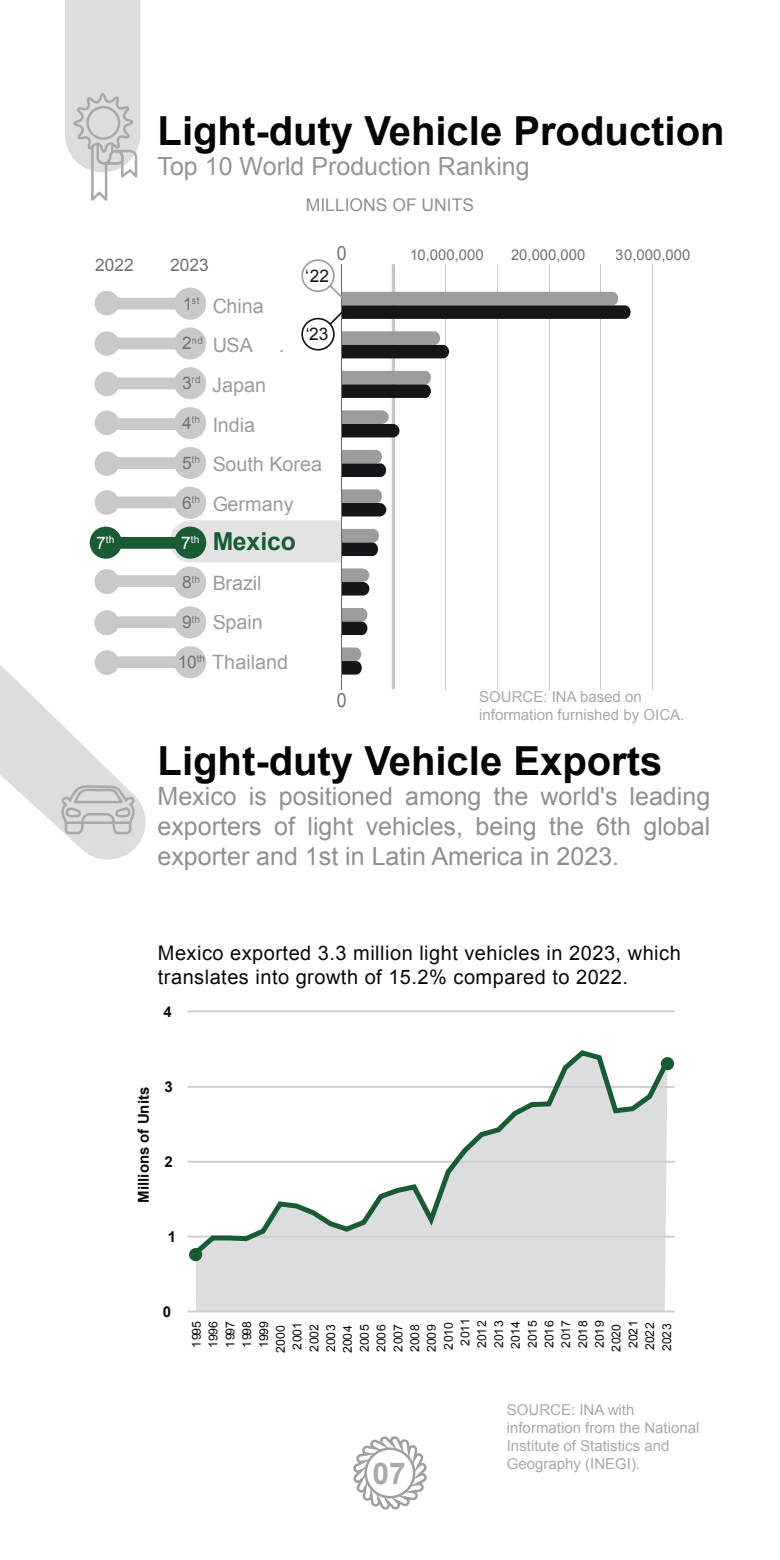
<style>
.page{position:relative;width:780px;height:1560px;background:#fff}
.page>*{position:absolute;margin:0;border:0;box-sizing:border-box;transform-origin:0 0}
.t1{font:700 40px "Arial";color:#040503}
.t2{font:700 30px "Arial";color:#a8a9ad}
.t3{font:25px/30px "Arial";color:#8e9094;text-align:justify}
.t4{font:25px "Arial";color:#939598}
.t5{font:700 24.75px "Arial";color:#195b32}
.t6{font:20px/24px "Arial";letter-spacing:.025em;color:#0b090c}
.t7{font:19.75px/39.5px "Arial";color:#9b9c9e}
.t8{font:19.75px "Arial";color:#717275;scale:.89 1}
.t9{font:17.5px "Arial";color:#8e9094}
.t10{font:17.25px "Arial";color:#717275}
.t11{font:17.25px "Arial";color:#18151a}
.t12{font:15px/18px "Arial";color:#a8a9ad}
.t13{font:700 15px "Arial";color:#0b090c}
.t14{font:14.75px "Arial";color:#717275}
.t15{font:12.25px "Arial";letter-spacing:.05em;color:#0b090c}
.t16{font:10px "Arial";color:#717275}
.t17{font:10px "Arial";color:#fff}
.s1{font-size:17.25px}
</style>
<div class="page">
<svg style="left:353px;top:1436px;width:74px;height:74px"></svg>
<div style="left:364px;top:1447px;width:51px;height:51px;border:2px solid #9d9fa2;border-radius:50%"></div>
<svg style="left:65px;top:0;width:75px;height:201px"></svg>
<div style="left:86px;top:106px;width:34px;height:34px;border:2px solid #a8a9ad;border-radius:50%"></div>
<svg style="left:0;top:662px;width:146px;height:198px"></svg>
<div style="left:98px;top:457px;width:98px;height:12px;background:#c9c9c9;border-radius:6px"></div>
<div style="left:98px;top:496px;width:98px;height:12px;background:#c9c9c9;border-radius:6px"></div>
<div style="left:98px;top:575px;width:98px;height:12px;background:#c9c9c9;border-radius:6px"></div>
<div style="left:98px;top:616px;width:98px;height:12px;background:#c9c9c9;border-radius:6px"></div>
<div style="left:98px;top:656px;width:98px;height:12px;background:#c9c9c9;border-radius:6px"></div>
<div style="left:98px;top:537px;width:98px;height:11px;background:#195b32;border-radius:6px"></div>
<div style="left:98px;top:298px;width:98px;height:11px;background:#c9c9c9;border-radius:6px"></div>
<div style="left:98px;top:337px;width:98px;height:12px;background:#c9c9c9;border-radius:6px"></div>
<div style="left:98px;top:377px;width:98px;height:12px;background:#c9c9c9;border-radius:6px"></div>
<div style="left:98px;top:418px;width:98px;height:12px;background:#c9c9c9;border-radius:6px"></div>
<div style="left:174px;top:287px;width:32px;height:32px;background:#c9c9c9;border-radius:50%"></div>
<div style="left:95px;top:291px;width:24px;height:24px;background:#c9c9c9;border-radius:50%"></div>
<div style="left:95px;top:331px;width:24px;height:25px;background:#c9c9c9;border-radius:50%"></div>
<div style="left:95px;top:371px;width:24px;height:25px;background:#c9c9c9;border-radius:50%"></div>
<div style="left:95px;top:650px;width:24px;height:24px;background:#c9c9c9;border-radius:50%"></div>
<div style="left:95px;top:451px;width:24px;height:25px;background:#c9c9c9;border-radius:50%"></div>
<div style="left:95px;top:410px;width:24px;height:25px;background:#c9c9c9;border-radius:50%"></div>
<div style="left:95px;top:610px;width:24px;height:25px;background:#c9c9c9;border-radius:50%"></div>
<div style="left:95px;top:569px;width:24px;height:25px;background:#c9c9c9;border-radius:50%"></div>
<div style="left:95px;top:490px;width:24px;height:25px;background:#c9c9c9;border-radius:50%"></div>
<div style="left:174px;top:327px;width:32px;height:32px;background:#c9c9c9;border-radius:50%"></div>
<div style="left:174px;top:367px;width:32px;height:32px;background:#c9c9c9;border-radius:50%"></div>
<div style="left:174px;top:407px;width:32px;height:32px;background:#c9c9c9;border-radius:50%"></div>
<div style="left:174px;top:447px;width:32px;height:32px;background:#c9c9c9;border-radius:50%"></div>
<svg style="left:174px;top:486px;width:32px;height:33px"></svg>
<div style="left:90px;top:526px;width:32px;height:32px;background:#195b32;border-radius:50%"></div>
<div style="left:174px;top:566px;width:32px;height:32px;background:#c9c9c9;border-radius:50%"></div>
<div style="left:174px;top:606px;width:32px;height:32px;background:#c9c9c9;border-radius:50%"></div>
<div style="left:174px;top:646px;width:32px;height:32px;background:#c9c9c9;border-radius:50%"></div>
<hr style="left:392px;top:264px;width:3px;height:425px;background:#c9c9c9">
<hr style="left:445px;top:264px;width:1px;height:425px;background:#c9c9c9">
<hr style="left:496px;top:264px;width:1px;height:425px;background:#c9c9c9">
<hr style="left:548px;top:264px;width:1px;height:425px;background:#c9c9c9">
<hr style="left:600px;top:264px;width:1px;height:425px;background:#c9c9c9">
<hr style="left:652px;top:264px;width:1px;height:425px;background:#c9c9c9">
<svg style="left:342px;top:371px;width:89px;height:27px;background:#5c5b5f"></svg>
<svg style="left:342px;top:410px;width:57px;height:27px;background:#676669"></svg>
<svg style="left:342px;top:450px;width:44px;height:27px"></svg>
<svg style="left:170px;top:489px;width:216px;height:73px"></svg>
<svg style="left:342px;top:568px;width:27px;height:27px"></svg>
<svg style="left:342px;top:608px;width:25px;height:27px"></svg>
<svg style="left:342px;top:647px;width:20px;height:27px"></svg>
<hr style="left:341px;top:264px;width:1px;height:425px;background:#67696a">
<div style="left:301px;top:259px;width:33px;height:33px;border:2px solid #9b9c9e;border-radius:50%"></div>
<div style="left:301px;top:318px;width:33px;height:32px;border:2px solid #18151a;border-radius:50%"></div>
<svg style="left:328px;top:283px;width:302px;height:75px"></svg>
<div style="left:196px;top:1259px;width:470px;height:51px;background:#dcdddf"></div>
<hr style="left:187px;top:1235px;width:487px;height:2px;background:#cecece">
<hr style="left:187px;top:1160px;width:487px;height:2px;background:#cecece">
<hr style="left:187px;top:1085px;width:487px;height:2px;background:#cecece">
<hr style="left:187px;top:1010px;width:487px;height:2px;background:#cecece">
<hr style="left:187px;top:1310px;width:487px;height:2px;background:#cecece">
<svg style="left:188px;top:1050px;width:484px;height:209px"></svg>
<div style="left:189px;top:1247px;width:13px;height:13px;background:#195b32;border-radius:50%"></div>
<div style="left:660px;top:1056px;width:14px;height:14px;background:#195b32;border-radius:50%"></div>
<p class="t10" style="left:95px;top:253px;width:40px">2022</p>
<p class="t17" style="left:96px;top:533px;width:20px"><span class="s1">7</span>th</p>
<h1 class="t1" style="left:157px;top:105px;width:568px">Light-duty Vehicle Production</h1>
<h3 class="t4" style="left:157px;top:150px;width:373px">Top 10 World Production Ranking</h3>
<p class="t9" style="left:306px;top:193px;width:170px">MILLIONS OF UNITS</p>
<p class="t10" style="left:170px;top:253px;width:40px">2023</p>
<p class="t16" style="left:182px;top:294px;width:19px"><span class="s1">1</span>st</p>
<p class="t16" style="left:182px;top:333px;width:22px"><span class="s1">2</span>nd</p>
<p class="t16" style="left:182px;top:373px;width:20px"><span class="s1">3</span>rd</p>
<p class="t16" style="left:182px;top:413px;width:20px"><span class="s1">4</span>th</p>
<p class="t16" style="left:182px;top:453px;width:20px"><span class="s1">5</span>th</p>
<p class="t16" style="left:182px;top:493px;width:20px"><span class="s1">6</span>th</p>
<p class="t11" style="left:306px;top:264px;width:25px">‘22</p>
<h3 class="t7" style="left:212px;top:286px;width:53px">China<br>USA</h3>
<p class="t11" style="left:305px;top:322px;width:25px">‘23</p>
<h3 class="t7" style="left:278px;top:326px;width:7px">.</h3>
<h3 class="t7" style="left:212px;top:365px;width:111px">Japan<br>India<br>South Korea<br>Germany</h3>
<h3 class="t5" style="left:212px;top:525px;width:85px">Mexico</h3>
<h3 class="t7" style="left:212px;top:563px;width:77px">Brazil<br>Spain<br>Thailand</h3>
<p class="t17" style="left:181px;top:533px;width:20px"><span class="s1">7</span>th</p>
<p class="t16" style="left:182px;top:572px;width:20px"><span class="s1">8</span>th</p>
<p class="t16" style="left:182px;top:612px;width:20px"><span class="s1">9</span>th</p>
<p class="t10" style="left:177px;top:650px;width:29px">10<sup>th</sup></p>
<h3 class="t8" style="left:336px;top:240px;width:13px">0</h3>
<p class="t14" style="left:409px;top:245px;width:76px">10,000,000</p>
<p class="t14" style="left:511px;top:245px;width:76px">20,000,000</p>
<p class="t14" style="left:616px;top:245px;width:76px">30,000,000</p>
<p class="t12" style="left:479px;top:688px;width:207px">SOURCE: INA based on information furnished by OICA.</p>
<h1 class="t1" style="left:157px;top:734px;width:506px">Light-duty Vehicle Exports</h1>
<h3 class="t3" style="left:157px;top:781px;width:554px">Mexico is positioned among the world's leading exporters of light vehicles, being the 6th global exporter and 1st in Latin America in 2023.</h3>
<h3 class="t8" style="left:336px;top:687px;width:13px">0</h3>
<h3 class="t6" style="left:158px;top:941px;width:524px">Mexico exported 3.3 million light vehicles in 2023, which translates into growth of 15.2% compared to 2022.</h3>
<p class="t13" style="left:164px;top:1002px;width:10px">4</p>
<p class="t13" style="left:134px;top:1202px;width:117px;rotate:-90deg">Millions of Units</p>
<p class="t13" style="left:164px;top:1077px;width:10px">3</p>
<p class="t13" style="left:165px;top:1151px;width:10px">2</p>
<p class="t13" style="left:168px;top:1226px;width:10px">1</p>
<p class="t13" style="left:163px;top:1301px;width:10px">0</p>
<p class="t15" style="left:188px;top:1347px;width:28px;rotate:-90deg">1995</p>
<p class="t15" style="left:205px;top:1347px;width:28px;rotate:-90deg">1996</p>
<p class="t15" style="left:222px;top:1347px;width:28px;rotate:-90deg">1997</p>
<p class="t15" style="left:239px;top:1347px;width:28px;rotate:-90deg">1998</p>
<p class="t15" style="left:256px;top:1347px;width:28px;rotate:-90deg">1999</p>
<p class="t15" style="left:272px;top:1352px;width:29px;rotate:-90deg">2000</p>
<p class="t15" style="left:289px;top:1349px;width:29px;rotate:-90deg">2001</p>
<p class="t15" style="left:306px;top:1351px;width:29px;rotate:-90deg">2002</p>
<p class="t15" style="left:323px;top:1352px;width:29px;rotate:-90deg">2003</p>
<p class="t15" style="left:339px;top:1352px;width:29px;rotate:-90deg">2004</p>
<p class="t15" style="left:356px;top:1352px;width:29px;rotate:-90deg">2005</p>
<p class="t15" style="left:373px;top:1352px;width:29px;rotate:-90deg">2006</p>
<p class="t15" style="left:390px;top:1351px;width:29px;rotate:-90deg">2007</p>
<p class="t15" style="left:407px;top:1352px;width:29px;rotate:-90deg">2008</p>
<p class="t15" style="left:423px;top:1352px;width:29px;rotate:-90deg">2009</p>
<p class="t15" style="left:440px;top:1349px;width:29px;rotate:-90deg">2010</p>
<p class="t15" style="left:457px;top:1345px;width:29px;rotate:-90deg">2011</p>
<p class="t15" style="left:474px;top:1348px;width:29px;rotate:-90deg">2012</p>
<p class="t15" style="left:490px;top:1348px;width:29px;rotate:-90deg">2013</p>
<p class="t15" style="left:507px;top:1348px;width:29px;rotate:-90deg">2014</p>
<p class="t15" style="left:524px;top:1348px;width:29px;rotate:-90deg">2015</p>
<p class="t15" style="left:541px;top:1348px;width:29px;rotate:-90deg">2016</p>
<p class="t15" style="left:558px;top:1347px;width:29px;rotate:-90deg">2017</p>
<p class="t15" style="left:574px;top:1348px;width:29px;rotate:-90deg">2018</p>
<p class="t15" style="left:591px;top:1348px;width:29px;rotate:-90deg">2019</p>
<p class="t15" style="left:608px;top:1351px;width:29px;rotate:-90deg">2020</p>
<p class="t15" style="left:625px;top:1348px;width:29px;rotate:-90deg">2021</p>
<p class="t15" style="left:642px;top:1350px;width:29px;rotate:-90deg">2022</p>
<p class="t15" style="left:658px;top:1350px;width:29px;rotate:-90deg">2023</p>
<h2 class="t2" style="left:372px;top:1452px;width:35px">07</h2>
<p class="t12" style="left:507px;top:1400px;width:194px">SOURCE: INA with information from the National<br>Institute of Statistics and<br>Geography (INEGI).</p>
</div>
